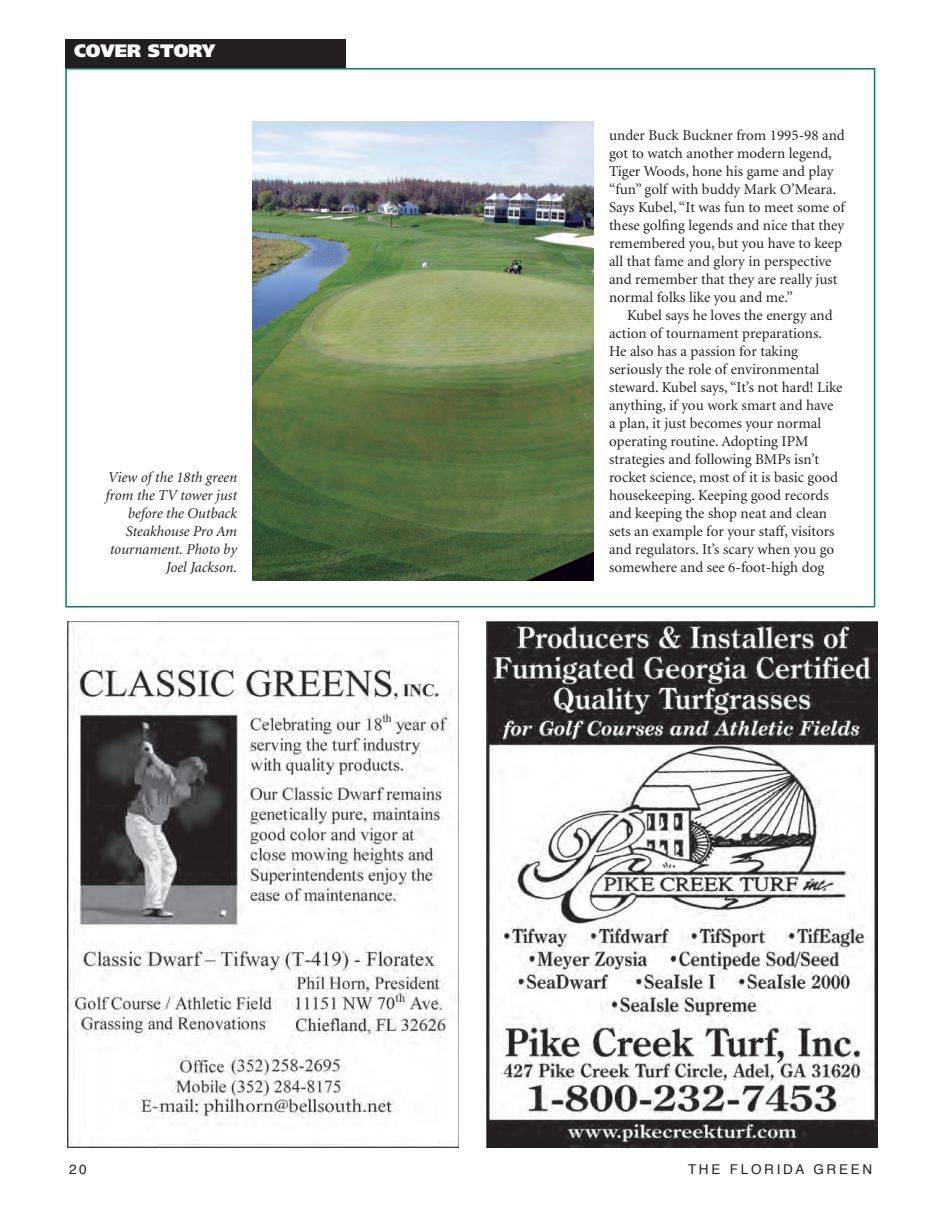
<style>
.page{position:relative;width:945px;height:1215px;background:#fff}
.page>*{position:absolute;margin:0;border:0;box-sizing:border-box;transform-origin:0 0}
.t1{font:900 18px "Frutiger";color:#fff}
.t2{font:15px/18px "Minion";color:#231f20}
.t3{font:italic 15px/18px "Minion";color:#231f20;text-align:right}
.t4{font:13.5px "Helvetica";letter-spacing:.2em;color:#231f20}
</style>
<div class="page">
<div style="left:65px;top:39px;width:281px;height:29px;background:#231f20"></div>
<img style="left:68px;top:621px;width:391px;height:526px">
<img style="left:486px;top:621px;width:391px;height:526px">
<img style="left:252px;top:122px;width:342px;height:458px">
<p class="t1" style="left:74px;top:40px;width:143px">COVER STORY</p>
<p class="t3" style="left:105px;top:468px;width:133px">View of the 18th green from the TV tower just before the Outback<br>Steakhouse Pro Am tournament. Photo by<br>Joel Jackson.</p>
<p class="t2" style="left:609px;top:126px;width:237px">under Buck Buckner from 1995-98 and got to watch another modern legend, Tiger Woods, hone his game and play “fun” golf with buddy Mark O’Meara.<br>Says Kubel, “It was fun to meet some of these golfing legends and nice that they remembered you, but you have to keep all that fame and glory in perspective and remember that they are really just normal folks like you and me.”</p>
<p class="t2" style="left:609px;top:306px;width:235px;text-indent:18px">Kubel says he loves the energy and action of tournament preparations.<br>He also has a passion for taking seriously the role of environmental steward. Kubel says, “It’s not hard! Like anything, if you work smart and have a plan, it just becomes your normal operating routine. Adopting IPM strategies and following BMPs isn’t rocket science, most of it is basic good housekeeping. Keeping good records and keeping the shop neat and clean sets an example for your staff, visitors and regulators. It’s scary when you go somewhere and see 6-foot-high dog</p>
<p class="t4" style="left:69px;top:1158px;width:19px">20</p>
<p class="t4" style="left:688px;top:1158px;width:186px">THE FLORIDA GREEN</p>
</div>
